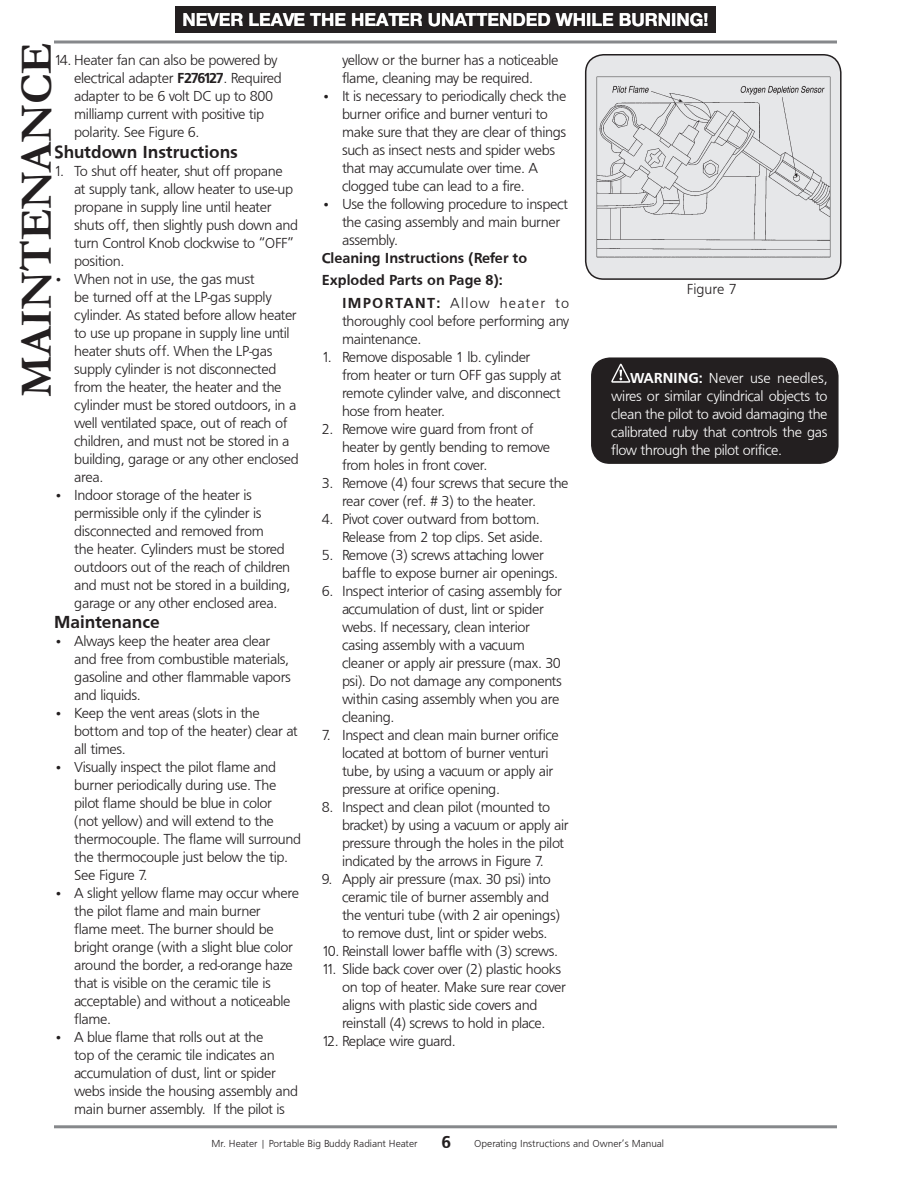
<style>
.page{position:relative;width:918px;height:1188px;background:#fff}
.page>*{position:absolute;margin:0;border:0;box-sizing:border-box;transform-origin:0 0}
.Vertical_Section_Hea{font:700 45px "Garamond";letter-spacing:-.005em;color:#231f20}
.t1{font:700 18px "Helvetica Neue LT Std";color:#fff}
.Sub_Heading{font:700 18px "Frugal Sans";color:#231f20}
.Section_Heads{font:700 18px "Frugal Sans";color:#231f20}
.IMPORTANT{font:300 15px/18px "Frugal Sans";letter-spacing:-.025em;color:#231f20}
.Warning__Caution_Whi{font:300 15px/18px "Frugal Sans";letter-spacing:-.025em;color:#fff;text-align:justify}
.Sub_Heading-2{font:700 15px/21.6px "Frugal Sans";color:#231f20}
.Figure_Number{font:300 15px "Frugal Sans";color:#231f20}
.t2{font:300 10.5px "Frugal Sans";color:#231f20}
.s1{color:#231f20}
.s2{font-weight:700}
</style>
<div class="page">
<div style="left:592px;top:358px;width:246px;height:105px;background:#231f20;border-radius:18px"></div>
<div style="left:591px;top:357px;width:248px;height:107px;border:2px solid #231f20;border-radius:18px"></div>
<div style="left:175px;top:6px;width:541px;height:27px;background:#231f20"></div>
<svg style="left:54px;top:40px;width:783px;height:4px;background:#a4a5a7"></svg>
<hr style="left:54px;top:1125px;width:783px;height:3px;background:#86888b">
<svg style="left:611px;top:364px;width:20px;height:19px"></svg>
<div style="left:586px;top:55px;width:255px;height:224px;background:#e6e7e9;border-radius:18px"></div>
<img style="left:596px;top:76px;width:234px;height:181px">
<div style="left:585px;top:54px;width:257px;height:226px;border:2px solid #231f20;border-radius:18px"></div>
<p class="t1" style="left:182px;top:9px;width:528px">NEVER LE<span class="s1">AV</span>E THE HE<span class="s1">ATER UNA</span>TTENDED WHILE BURNING!</p>
<p class="Vertical_Section_Hea" style="left:6px;top:397px;width:357px;rotate:-90deg">MAINTENANCE</p>
<p class="IMPORTANT" style="left:74px;top:51px;width:209px;text-indent:-20px">14. Heater fan can also be powered by electrical adapter <span class="s2">F276127</span>. Required adapter to be 6 volt DC up to 800 milliamp current with positive tip polarity. See Figure 6.</p>
<p class="Sub_Heading" style="left:54px;top:142px;width:185px">Shutdown Instructions</p>
<p class="IMPORTANT" style="left:74px;top:162px;width:225px;text-indent:-20px">1. To shut off heater, shut off propane<br>at supply tank, allow heater to use-up propane in supply line until heater shuts off, then slightly push down and turn Control Knob clockwise to “OFF” position.</p>
<p class="IMPORTANT" style="left:74px;top:270px;width:226px;text-indent:-20px">• When not in use, the gas must<br>be turned off at the LP-gas supply cylinder. As stated before allow heater to use up propane in supply line until heater shuts off. When the LP-gas supply cylinder is not disconnected from the heater, the heater and the cylinder must be stored outdoors, in a well ventilated space, out of reach of children, and must not be stored in a building, garage or any other enclosed area.</p>
<p class="IMPORTANT" style="left:74px;top:486px;width:218px;text-indent:-20px">• Indoor storage of the heater is permissible only if the cylinder is disconnected and removed from<br>the heater. Cylinders must be stored outdoors out of the reach of children and must not be stored in a building, garage or any other enclosed area.</p>
<p class="Section_Heads" style="left:54px;top:612px;width:107px">Maintenance</p>
<p class="IMPORTANT" style="left:74px;top:632px;width:218px;text-indent:-20px">• Always keep the heater area clear and free from combustible materials, gasoline and other flammable vapors and liquids.</p>
<p class="IMPORTANT" style="left:74px;top:704px;width:225px;text-indent:-20px">• Keep the vent areas (slots in the bottom and top of the heater) clear at all times.</p>
<p class="IMPORTANT" style="left:74px;top:758px;width:228px;text-indent:-20px">• Visually inspect the pilot flame and burner periodically during use. The pilot flame should be blue in color<br>(not yellow) and will extend to the thermocouple. The flame will surround the thermocouple just below the tip.<br>See Figure 7.</p>
<p class="IMPORTANT" style="left:74px;top:884px;width:226px;text-indent:-20px">• A slight yellow flame may occur where the pilot flame and main burner<br>flame meet. The burner should be bright orange (with a slight blue color around the border, a red-orange haze that is visible on the ceramic tile is acceptable) and without a noticeable flame.</p>
<p class="IMPORTANT" style="left:74px;top:1028px;width:225px;text-indent:-20px">• A blue flame that rolls out at the<br>top of the ceramic tile indicates an accumulation of dust, lint or spider webs inside the housing assembly and main burner assembly. If the pilot is</p>
<p class="IMPORTANT" style="left:342px;top:51px;width:218px">yellow or the burner has a noticeable flame, cleaning may be required.</p>
<p class="IMPORTANT" style="left:342px;top:87px;width:226px;text-indent:-20px">• It is necessary to periodically check the burner orifice and burner venturi to make sure that they are clear of things such as insect nests and spider webs that may accumulate over time. A clogged tube can lead to a fire.</p>
<p class="IMPORTANT" style="left:342px;top:195px;width:227px;text-indent:-20px">• Use the following procedure to inspect the casing assembly and main burner assembly.</p>
<p class="Sub_Heading-2" style="left:322px;top:247px;width:207px">Cleaning Instructions (Refer to<br>Exploded Parts on Page 8):</p>
<p class="IMPORTANT" style="left:342px;top:294px;width:229px;text-align:justify"><span class="s2">IMPORTANT:</span> Allow heater to thoroughly cool before performing any maintenance.</p>
<p class="IMPORTANT" style="left:342px;top:348px;width:221px;text-indent:-20px">1. Remove disposable 1 lb. cylinder from heater or turn OFF gas supply at remote cylinder valve, and disconnect hose from heater.</p>
<p class="IMPORTANT" style="left:342px;top:420px;width:210px;text-indent:-20px">2. Remove wire guard from front of heater by gently bending to remove from holes in front cover.</p>
<p class="IMPORTANT" style="left:342px;top:474px;width:228px;text-indent:-20px">3. Remove (4) four screws that secure the rear cover (ref. # 3) to the heater.</p>
<p class="IMPORTANT" style="left:322px;top:510px;width:223px;text-align:right">4. Pivot cover outward from bottom.<br>Release from 2 top clips. Set aside.</p>
<p class="IMPORTANT" style="left:342px;top:546px;width:218px;text-indent:-20px">5. Remove (3) screws attaching lower baffle to expose burner air openings.</p>
<p class="IMPORTANT" style="left:342px;top:582px;width:222px;text-indent:-20px">6. Inspect interior of casing assembly for accumulation of dust, lint or spider webs. If necessary, clean interior casing assembly with a vacuum cleaner or apply air pressure (max. 30 psi). Do not damage any components within casing assembly when you are cleaning.</p>
<p class="IMPORTANT" style="left:342px;top:726px;width:218px;text-indent:-20px">7. Inspect and clean main burner orifice located at bottom of burner venturi tube, by using a vacuum or apply air pressure at orifice opening.</p>
<p class="IMPORTANT" style="left:342px;top:798px;width:228px;text-indent:-20px">8. Inspect and clean pilot (mounted to bracket) by using a vacuum or apply air pressure through the holes in the pilot indicated by the arrows in Figure 7.</p>
<p class="IMPORTANT" style="left:342px;top:870px;width:219px;text-indent:-20px">9. Apply air pressure (max. 30 psi) into ceramic tile of burner assembly and the venturi tube (with 2 air openings) to remove dust, lint or spider webs.</p>
<p class="IMPORTANT" style="left:322px;top:942px;width:238px">10. Reinstall lower baffle with (3) screws.</p>
<p class="IMPORTANT" style="left:342px;top:960px;width:226px;text-indent:-20px">11. Slide back cover over (2) plastic hooks on top of heater. Make sure rear cover aligns with plastic side covers and reinstall (4) screws to hold in place.</p>
<p class="IMPORTANT" style="left:322px;top:1032px;width:136px">12. Replace wire guard.</p>
<p class="Figure_Number" style="left:687px;top:280px;width:51px">Figure 7</p>
<p class="Warning__Caution_Whi" style="left:611px;top:369px;width:218px;text-indent:19px"><span class="s2">WARNING:</span> Never use needles, wires or similar cylindrical objects to clean the pilot to avoid damaging the calibrated ruby that controls the gas flow through the pilot orifice.</p>
<p class="t2" style="left:211px;top:1137px;width:208px">Mr. Heater | Portable Big Buddy Radiant Heater</p>
<p class="Sub_Heading" style="left:442px;top:1132px;width:11px">6</p>
<p class="t2" style="left:474px;top:1137px;width:191px">Operating Instructions and Owner’s Manual</p>
</div>
